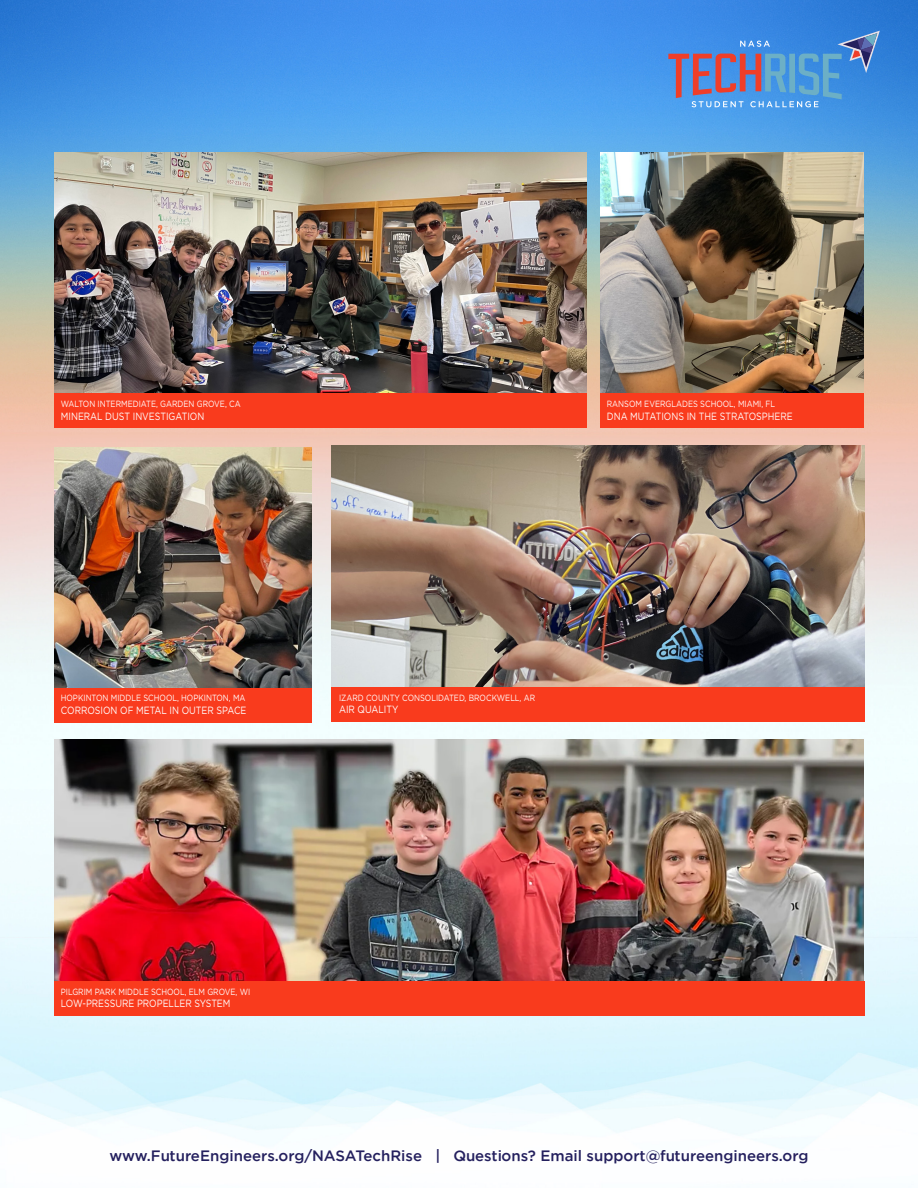
<style>
.page{position:relative;width:918px;height:1188px;background:#fff}
.page>*{position:absolute;margin:0;border:0;box-sizing:border-box;transform-origin:0 0}
.t1{font:500 15px "i Ciel Gotham";color:#24205e}
.t2{font:10.5px "Gotham";color:#fff;scale:.84 1}
.t3{font:9px "Gotham";color:#fff;scale:.84 1}
</style>
<div class="page">
<img style="left:0;top:0;width:918px;height:1153px">
<img style="left:54px;top:152px;width:532px;height:242px">
<img style="left:54px;top:740px;width:810px;height:241px">
<img style="left:332px;top:446px;width:533px;height:241px">
<img style="left:600px;top:152px;width:264px;height:242px">
<img style="left:54px;top:447px;width:258px;height:241px">
<div style="left:54px;top:394px;width:532px;height:34px;background:#f93b1d"></div>
<div style="left:54px;top:981px;width:811px;height:35px;background:#f93b1d"></div>
<div style="left:600px;top:394px;width:264px;height:34px;background:#f93b1d"></div>
<div style="left:332px;top:687px;width:533px;height:35px;background:#f93b1d"></div>
<div style="left:54px;top:688px;width:258px;height:35px;background:#f93b1d"></div>
<svg style="left:668px;top:31px;width:212px;height:76px;background:#5c89ca"></svg>
<p class="t3" style="left:61px;top:398px;width:216px">WALTON INTERMEDIATE, GARDEN GROVE, CA</p>
<p class="t2" style="left:61px;top:410px;width:172px">MINERAL DUST INVESTIGATION</p>
<p class="t3" style="left:607px;top:398px;width:202px">RANSOM EVERGLADES SCHOOL, MIAMI, FL</p>
<p class="t2" style="left:607px;top:410px;width:223px">DNA MUTATIONS IN THE STRATOSPHERE</p>
<p class="t3" style="left:61px;top:692px;width:221px">HOPKINTON MIDDLE SCHOOL, HOPKINTON, MA</p>
<p class="t2" style="left:61px;top:703px;width:223px">CORROSION OF METAL IN OUTER SPACE</p>
<p class="t3" style="left:339px;top:692px;width:235px">IZARD COUNTY CONSOLIDATED, BROCKWELL, AR</p>
<p class="t2" style="left:339px;top:703px;width:72px">AIR QUALITY</p>
<p class="t3" style="left:61px;top:986px;width:227px">PILGRIM PARK MIDDLE SCHOOL, ELM GROVE, WI</p>
<p class="t2" style="left:61px;top:997px;width:204px">LOW-PRESSURE PROPELLER SYSTEM</p>
<p class="t1" style="left:109px;top:1144px;width:701px">www.FutureEngineers.org/NASATechRise | Questions? Email support@futureengineers.org</p>
</div>
